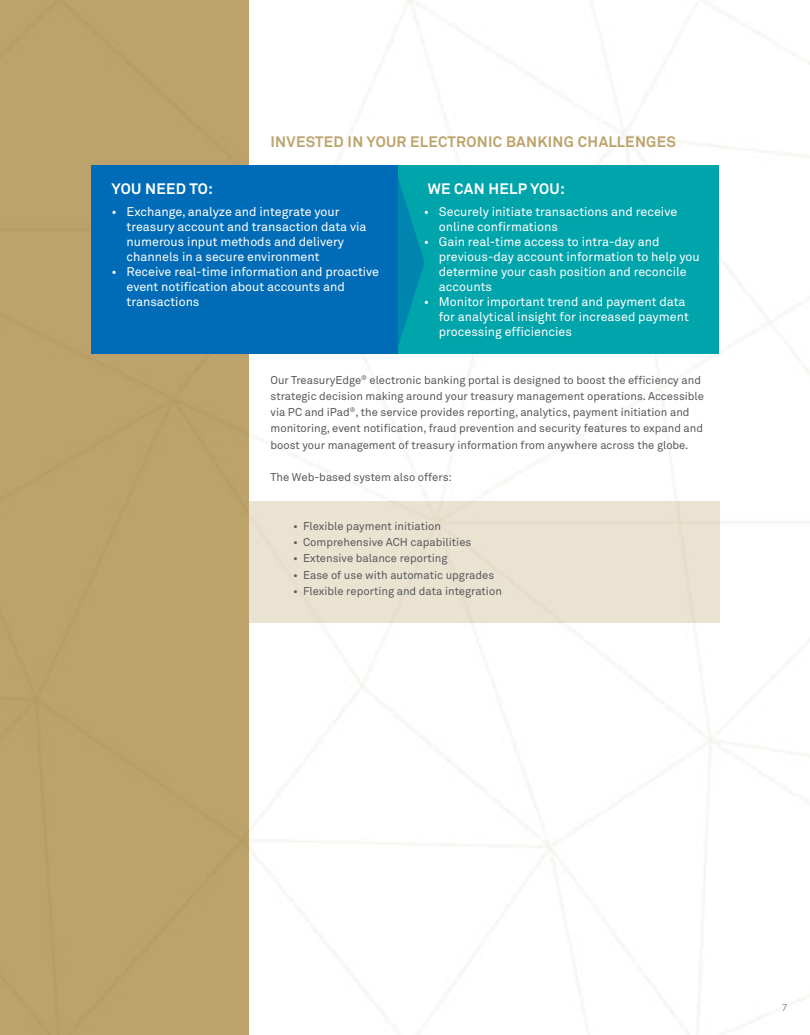
<style>
.page{position:relative;width:810px;height:1035px;background:#fff}
.page>*{position:absolute;margin:0;border:0;box-sizing:border-box;transform-origin:0 0}
.t1{font:700 15px "Akkurat Pro";letter-spacing:.02em;color:#bca36b}
.t2{font:700 15px "Akkurat Pro";letter-spacing:.02em;color:#fff}
.t3{font:12.5px/15px "Akkurat Pro";color:#fff}
.t4{font:11.25px/16.2px "Akkurat Pro";color:#58595b}
.t5{font:10px "Akkurat Light Pro";color:#58595b}
</style>
<div class="page">
<img style="left:248px;top:0;width:562px;height:1035px">
<div style="left:0;top:0;width:248px;height:1035px;background:#bca36b"></div>
<div style="left:92px;top:166px;width:306px;height:188px;background:#006cb7"></div>
<div style="left:248px;top:501px;width:472px;height:122px;background:#ebe3d2"></div>
<div style="left:398px;top:166px;width:320px;height:188px;background:#00a4ab"></div>
<svg style="left:398px;top:179px;width:27px;height:167px"></svg>
<h4 class="t1" style="left:271px;top:132px;width:407px">INVESTED IN YOUR ELECTRONIC BANKING CHALLENGES</h4>
<h4 class="t2" style="left:428px;top:179px;width:139px">WE CAN HELP YOU:</h4>
<p class="t3" style="left:439px;top:204px;width:240px;text-indent:-15px">• Securely initiate transactions and receive online confirmations</p>
<p class="t3" style="left:439px;top:234px;width:262px;text-indent:-15px">• Gain real-time access to intra-day and previous-day account information to help you determine your cash position and reconcile accounts</p>
<p class="t3" style="left:439px;top:294px;width:251px;text-indent:-15px">• Monitor important trend and payment data for analytical insight for increased payment processing efficiencies</p>
<p class="t4" style="left:271px;top:372px;width:435px">Our TreasuryEdge<sup>®</sup> electronic banking portal is designed to boost the efficiency and strategic decision making around your treasury management operations. Accessible via PC and iPad<sup>®</sup>, the service provides reporting, analytics, payment initiation and monitoring, event notification, fraud prevention and security features to expand and boost your management of treasury information from anywhere across the globe.</p>
<p class="t4" style="left:271px;top:469px;width:183px">The Web-based system also offers:</p>
<p class="t4" style="left:293px;top:518px;width:149px">• Flexible payment initiation</p>
<p class="t4" style="left:293px;top:534px;width:180px">• Comprehensive ACH capabilities</p>
<p class="t4" style="left:293px;top:551px;width:156px">• Extensive balance reporting</p>
<p class="t4" style="left:293px;top:567px;width:203px">• Ease of use with automatic upgrades</p>
<p class="t4" style="left:293px;top:583px;width:210px">• Flexible reporting and data integration</p>
<h1 class="t2" style="left:112px;top:179px;width:103px">YOU NEED TO:</h1>
<p class="t3" style="left:127px;top:204px;width:241px;text-indent:-15px">• Exchange, analyze and integrate your treasury account and transaction data via numerous input methods and delivery channels in a secure environment</p>
<p class="t3" style="left:127px;top:264px;width:254px;text-indent:-15px">• Receive real-time information and proactive event notification about accounts and transactions</p>
<p class="t5" style="left:782px;top:1002px;width:7px">7</p>
</div>
